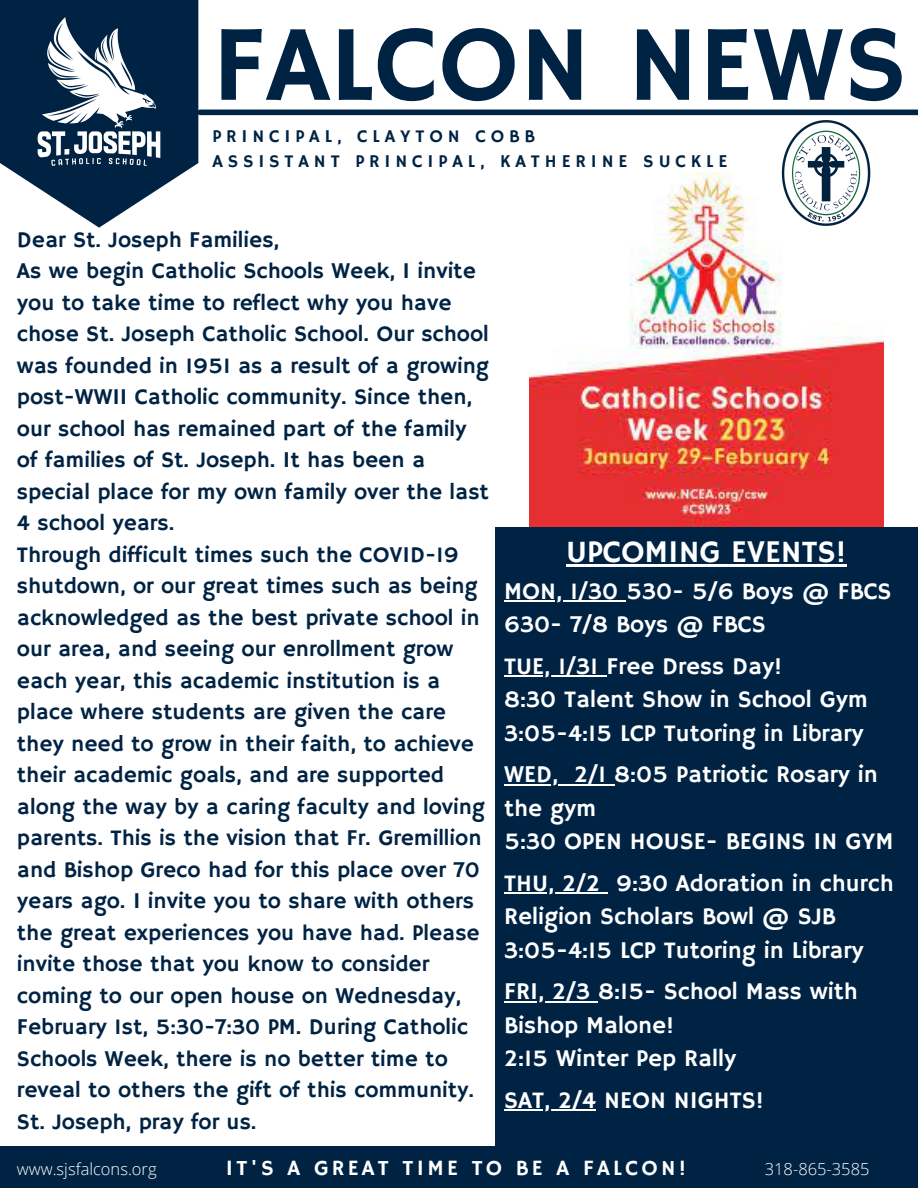
<style>
.page{position:relative;width:918px;height:1188px;background:#fff}
.page>*{position:absolute;margin:0;border:0;box-sizing:border-box;transform-origin:0 0}
.t1{font:108.45px "Hammersmith One";color:#002344}
.t2{font:31.5px "Hammersmith One";color:#fff}
.t3{font:24px/33.5px "Hammersmith One";color:#fff}
.t4{font:22.5px/31.5px "Hammersmith One";color:#002344}
.t5{font:21.75px "Hammersmith One";letter-spacing:.15em;color:#fff}
.t6{font:18px/24.8px "Hammersmith One";letter-spacing:.27em;color:#002344}
.t7{font:17.1px "Open Sans";letter-spacing:.15em;color:#fff}
.t8{font:300 16.5px "Open Sans";color:#fff}
</style>
<div class="page">
<div style="left:0;top:1147px;width:918px;height:41px;background:#002344"></div>
<svg style="left:43px;top:191px;width:113px;height:37px"></svg>
<div style="left:495px;top:527px;width:423px;height:632px;background:#002344"></div>
<img style="left:530px;top:173px;width:353px;height:353px">
<img style="left:771px;top:120px;width:110px;height:107px">
<div style="left:200px;top:110px;width:718px;height:5px;background:#002344"></div>
<img style="left:0;top:0;width:198px;height:191px">
<hr style="left:566px;top:564px;width:281px;height:3px;background:#fff">
<hr style="left:504px;top:600px;width:122px;height:2px;background:#fff">
<hr style="left:504px;top:675px;width:102px;height:2px;background:#fff">
<hr style="left:504px;top:784px;width:54px;height:2px;background:#fff">
<svg style="left:558px;top:784px;width:16px;height:2px"></svg>
<hr style="left:574px;top:784px;width:40px;height:2px;background:#fff">
<hr style="left:504px;top:892px;width:96px;height:2px;background:#fff">
<svg style="left:600px;top:892px;width:8px;height:2px"></svg>
<hr style="left:504px;top:1001px;width:94px;height:2px;background:#fff">
<hr style="left:504px;top:1109px;width:92px;height:2px;background:#fff">
<h1 class="t1" style="left:212px;top:2px;width:696px">FALCON NEWS</h1>
<p class="t6" style="left:212px;top:125px;width:517px">PRINCIPAL, CLAYTON COBB<br>ASSISTANT PRINCIPAL, KATHERINE SUCKLE</p>
<p class="t4" style="left:17px;top:225px;width:474px">Dear St. Joseph Families,<br>As we begin Catholic Schools Week, I invite you to take time to reflect why you have chose St. Joseph Catholic School. Our school was founded in 1951 as a result of a growing post-WWII Catholic community. Since then, our school has remained part of the family of families of St. Joseph. It has been a special place for my own family over the last 4 school years.<br>Through difficult times such the COVID-19 shutdown, or our great times such as being acknowledged as the best private school in our area, and seeing our enrollment grow each year, this academic institution is a place where students are given the care they need to grow in their faith, to achieve their academic goals, and are supported along the way by a caring faculty and loving parents. This is the vision that Fr. Gremillion and Bishop Greco had for this place over 70 years ago. I invite you to share with others the great experiences you have had. Please invite those that you know to consider coming to our open house on Wednesday, February 1st, 5:30-7:30 PM. During Catholic Schools Week, there is no better time to reveal to others the gift of this community.<br>St. Joseph, pray for us.</p>
<h2 class="t2" style="left:566px;top:533px;width:282px">UPCOMING EVENTS!</h2>
<p class="t3" style="left:504px;top:575px;width:389px">MON, 1/30 530- 5/6 Boys @ FBCS<br>630- 7/8 Boys @ FBCS</p>
<p class="t3" style="left:504px;top:650px;width:365px">TUE, 1/31 Free Dress Day!<br>8:30 Talent Show in School Gym<br>3:05-4:15 LCP Tutoring in Library</p>
<p class="t3" style="left:504px;top:759px;width:391px">WED, 2/1 8:05 Patriotic Rosary in the gym<br>5:30 OPEN HOUSE- BEGINS IN GYM</p>
<p class="t3" style="left:504px;top:867px;width:391px">THU, 2/2 9:30 Adoration in church<br>Religion Scholars Bowl @ SJB<br>3:05-4:15 LCP Tutoring in Library</p>
<p class="t3" style="left:504px;top:976px;width:355px">FRI, 2/3 8:15- School Mass with<br>Bishop Malone!<br>2:15 Winter Pep Rally</p>
<p class="t3" style="left:504px;top:1084px;width:261px">SAT, 2/4 NEON NIGHTS!</p>
<p class="t7" style="left:286px;top:1144px;width:341px">THE LION'S ROAR MARCH ISSUE 2</p>
<p class="t5" style="left:226px;top:1156px;width:462px">IT'S A GREAT TIME TO BE A FALCON!</p>
<p class="t8" style="left:17px;top:1158px;width:141px">www.sjsfalcons.org</p>
<p class="t8" style="left:765px;top:1158px;width:106px">318-865-3585</p>
</div>
